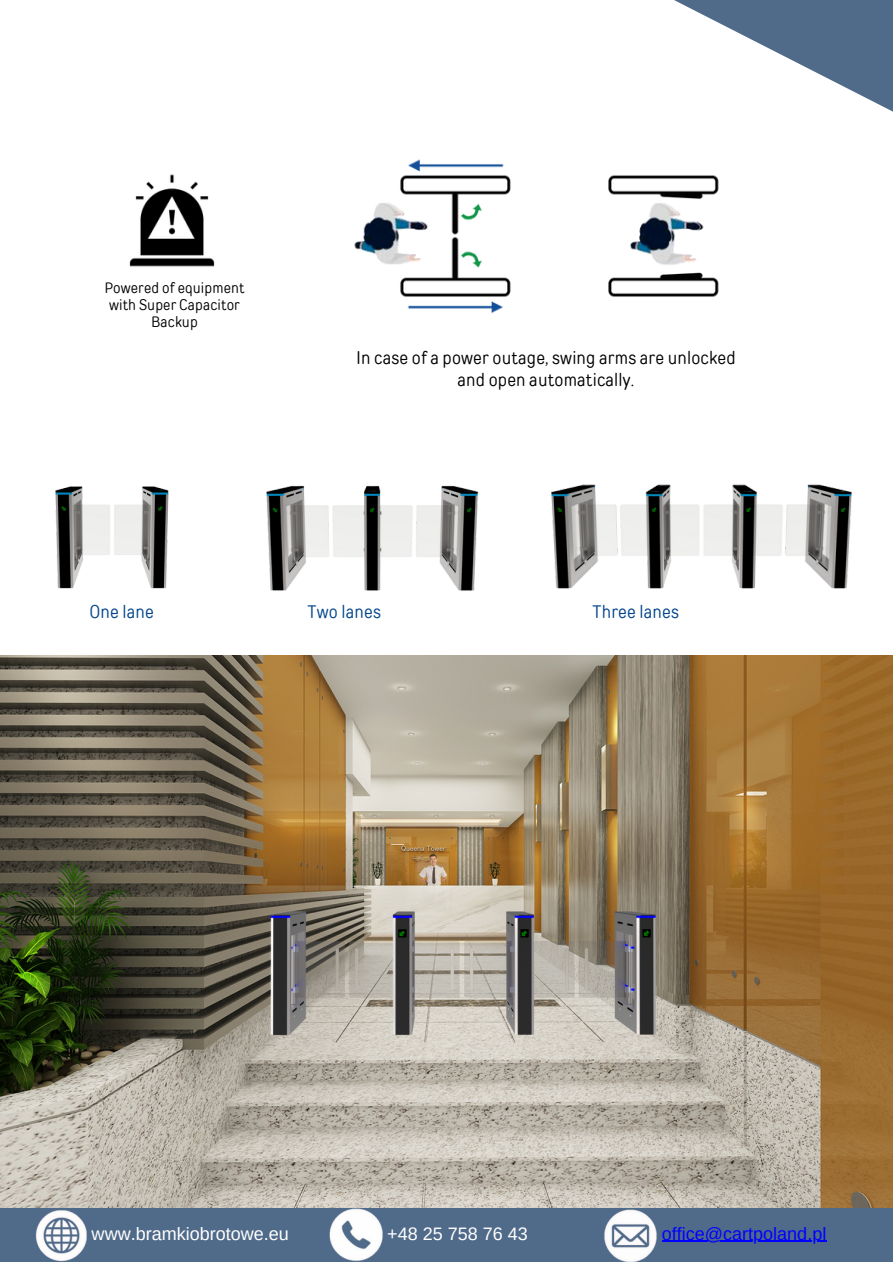
<style>
.page{position:relative;width:893px;height:1262px;background:#fff}
.page>*{position:absolute;margin:0;border:0;box-sizing:border-box;transform-origin:0 0}
.t1{font:18px/21.3px "TT Rounds Condensed";letter-spacing:.01em;color:#000;text-align:center}
.t2{font:18px "Arimo";color:#fff}
.t3{font:18px "TT Rounds Condensed";letter-spacing:.01em;color:#00448d}
.t4{font:18px "Arimo";color:#00f}
.t5{font:15px/16.8px "TT Rounds Condensed";letter-spacing:.01em;color:#000;text-align:center}
</style>
<div class="page">
<div style="left:0;top:1205px;width:892px;height:56px;background:#506a8a"></div>
<img style="left:129px;top:174px;width:86px;height:93px">
<svg style="left:674px;top:0;width:218px;height:111px"></svg>
<img style="left:354px;top:159px;width:365px;height:154px">
<img style="left:603px;top:1206px;width:54px;height:55px">
<img style="left:330px;top:1206px;width:54px;height:55px">
<img style="left:34px;top:1206px;width:55px;height:55px">
<hr style="left:661px;top:1240px;width:165px;height:1px;background:#00f">
<img style="left:0;top:655px;width:892px;height:551px">
<img style="left:551px;top:484px;width:301px;height:105px">
<img style="left:266px;top:485px;width:213px;height:106px">
<img style="left:55px;top:486px;width:114px;height:103px">
<p class="t5" style="left:104px;top:279px;width:142px">Powered of equipment</p>
<p class="t5" style="left:109px;top:296px;width:132px">with Super Capacitor<br>Backup</p>
<p class="t1" style="left:356px;top:347px;width:381px">In case of a power outage, swing arms are unlocked and open automatically.</p>
<p class="t3" style="left:89px;top:601px;width:66px">One lane</p>
<p class="t3" style="left:307px;top:601px;width:75px">Two lanes</p>
<p class="t3" style="left:592px;top:601px;width:88px">Three lanes</p>
<p class="t2" style="left:92px;top:1222px;width:198px">www.bramkiobrotowe.eu</p>
<p class="t2" style="left:387px;top:1222px;width:142px">+48 25 758 76 43</p>
<p class="t4" style="left:661px;top:1222px;width:166px">office@cartpoland.pl</p>
</div>
